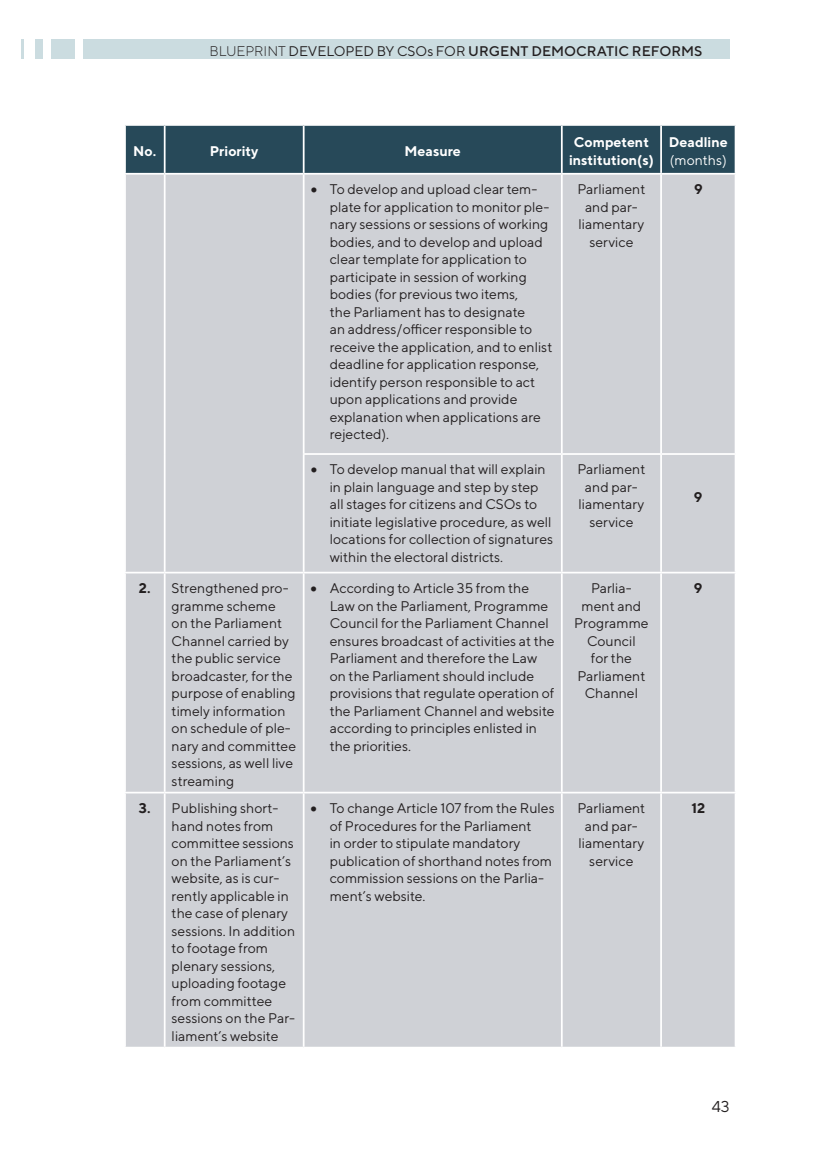
<style>
.page{position:relative;width:829px;height:1176px;background:#fff}
.page>*{position:absolute;margin:0;border:0;box-sizing:border-box;transform-origin:0 0}
.t1{font:15.75px "TT Norms";color:#231f20}
.t2{font:14px/17.5px "TT Norms";color:#231f20}
.t3{font:500 14px "TT Norms";color:#231f20}
.t4{font:700 14px/17.5px "TT Norms";color:#fff;text-align:center}
.t5{font:14px "TT Norms";color:#fff}
.t6{font:700 14px "TT Norms";color:#231f20}
.s1{font-weight:300}
.s2{font-weight:400}
.s3{font-weight:700}
</style>
<div class="page">
<div style="left:51px;top:39px;width:23px;height:20px;background:#cbdce0"></div>
<div style="left:35px;top:39px;width:8px;height:20px;background:#cbdce0"></div>
<hr style="left:21px;top:39px;width:3px;height:20px;background:#cbdce0">
<div style="left:83px;top:39px;width:646px;height:20px;background:#cbdce0"></div>
<div style="left:126px;top:126px;width:608px;height:47px;background:#274959"></div>
<div style="left:126px;top:175px;width:608px;height:871px;background:#cfd1d6"></div>
<hr style="left:164px;top:175px;width:1px;height:279px;background:#fff">
<hr style="left:303px;top:175px;width:1px;height:278px;background:#fff">
<hr style="left:561px;top:175px;width:1px;height:278px;background:#fff">
<hr style="left:660px;top:175px;width:2px;height:278px;background:#fff">
<hr style="left:164px;top:454px;width:1px;height:118px;background:#fff">
<hr style="left:303px;top:453px;width:258px;height:2px;background:#fff">
<hr style="left:303px;top:455px;width:1px;height:117px;background:#fff">
<hr style="left:561px;top:453px;width:100px;height:2px;background:#fff">
<hr style="left:561px;top:455px;width:1px;height:117px;background:#fff">
<hr style="left:661px;top:453px;width:75px;height:2px;background:#fff">
<hr style="left:660px;top:455px;width:2px;height:117px;background:#fff">
<hr style="left:124px;top:572px;width:41px;height:1px;background:#fff">
<hr style="left:165px;top:572px;width:138px;height:1px;background:#fff">
<hr style="left:164px;top:573px;width:1px;height:219px;background:#fff">
<hr style="left:303px;top:572px;width:258px;height:1px;background:#fff">
<hr style="left:303px;top:573px;width:1px;height:219px;background:#fff">
<hr style="left:561px;top:572px;width:100px;height:1px;background:#fff">
<hr style="left:561px;top:573px;width:1px;height:219px;background:#fff">
<hr style="left:661px;top:572px;width:75px;height:1px;background:#fff">
<hr style="left:660px;top:573px;width:2px;height:219px;background:#fff">
<hr style="left:124px;top:792px;width:41px;height:1px;background:#fff">
<hr style="left:165px;top:792px;width:138px;height:1px;background:#fff">
<hr style="left:164px;top:793px;width:1px;height:253px;background:#fff">
<hr style="left:303px;top:792px;width:258px;height:1px;background:#fff">
<hr style="left:303px;top:793px;width:1px;height:253px;background:#fff">
<hr style="left:561px;top:792px;width:100px;height:1px;background:#fff">
<hr style="left:561px;top:793px;width:1px;height:253px;background:#fff">
<hr style="left:661px;top:792px;width:75px;height:1px;background:#fff">
<hr style="left:660px;top:793px;width:2px;height:253px;background:#fff">
<hr style="left:164px;top:126px;width:1px;height:47px;background:#fff">
<hr style="left:303px;top:126px;width:1px;height:47px;background:#fff">
<hr style="left:561px;top:126px;width:1px;height:47px;background:#fff">
<hr style="left:660px;top:126px;width:2px;height:47px;background:#fff">
<p class="t3" style="left:209px;top:42px;width:494px"><span class="s1">BLUEPRINT</span> <span class="s2">DEVELOPED BY CSOs FOR</span> URGENT DEMOCRATIC REFORMS</p>
<p class="t4" style="left:133px;top:142px;width:25px">No.</p>
<p class="t4" style="left:210px;top:142px;width:50px">Priority</p>
<p class="t4" style="left:404px;top:142px;width:58px">Measure</p>
<p class="t4" style="left:569px;top:133px;width:86px">Competent institution(s)</p>
<p class="t4" style="left:668px;top:133px;width:60px">Deadline</p>
<p class="t5" style="left:669px;top:151px;width:59px">(months)</p>
<p class="t2" style="left:330px;top:180px;width:224px;text-indent:-19px">• To develop and upload clear tem&shy;plate for application to monitor ple&shy;nary sessions or sessions of working bodies, and to develop and upload clear template for application to participate in session of working bodies (for previous two items,<br>the Parliament has to designate<br>an address/officer responsible to receive the application, and to enlist deadline for application response, identify person responsible to act upon applications and provide explanation when applications are rejected).</p>
<p class="t2" style="left:577px;top:180px;width:69px;text-align:center">Parliament and par&shy;liamentary service</p>
<p class="t6" style="left:694px;top:180px;width:10px">9</p>
<p class="t2" style="left:330px;top:460px;width:225px;text-indent:-19px">• To develop manual that will explain in plain language and step by step all stages for citizens and CSOs to initiate legislative procedure, as well locations for collection of signatures within the electoral districts.</p>
<p class="t2" style="left:577px;top:460px;width:69px;text-align:center">Parliament and par&shy;liamentary service</p>
<p class="t6" style="left:693px;top:489px;width:10px">9</p>
<p class="t2" style="left:172px;top:579px;width:126px;text-indent:-33px"><span class="s3">2.</span> Strengthened pro&shy;gramme scheme<br>on the Parliament<br>Channel carried by the public service broadcaster, for the purpose of enabling timely information on schedule of ple&shy;nary and committee sessions, as well live streaming</p>
<p class="t2" style="left:329px;top:579px;width:226px;text-indent:-19px">• According to Article 35 from the Law on the Parliament, Programme Council for the Parliament Channel ensures broadcast of activities at the Parliament and therefore the Law on the Parliament should include provisions that regulate operation of the Parliament Channel and website according to principles enlisted in the priorities.</p>
<p class="t2" style="left:574px;top:579px;width:76px;text-align:center">Parlia&shy;ment and<br>Programme<br>Council<br>for the<br>Parliament<br>Channel</p>
<p class="t6" style="left:693px;top:579px;width:10px">9</p>
<p class="t2" style="left:172px;top:799px;width:125px;text-indent:-33px"><span class="s3">3.</span> Publishing short&shy;hand notes from committee sessions on the Parliament’s website, as is cur&shy;rently applicable in the case of plenary sessions. In addition to footage from plenary sessions, uploading footage from committee sessions on the Par&shy;liament’s website</p>
<p class="t2" style="left:329px;top:799px;width:226px;text-indent:-19px">• To change Article 107 from the Rules of Procedures for the Parliament<br>in order to stipulate mandatory publication of shorthand notes from commission sessions on the Parlia&shy;ment’s website.</p>
<p class="t2" style="left:577px;top:799px;width:69px;text-align:center">Parliament and par&shy;liamentary service</p>
<p class="t6" style="left:691px;top:799px;width:15px">12</p>
<p class="t1" style="left:711px;top:1096px;width:20px">43</p>
</div>
